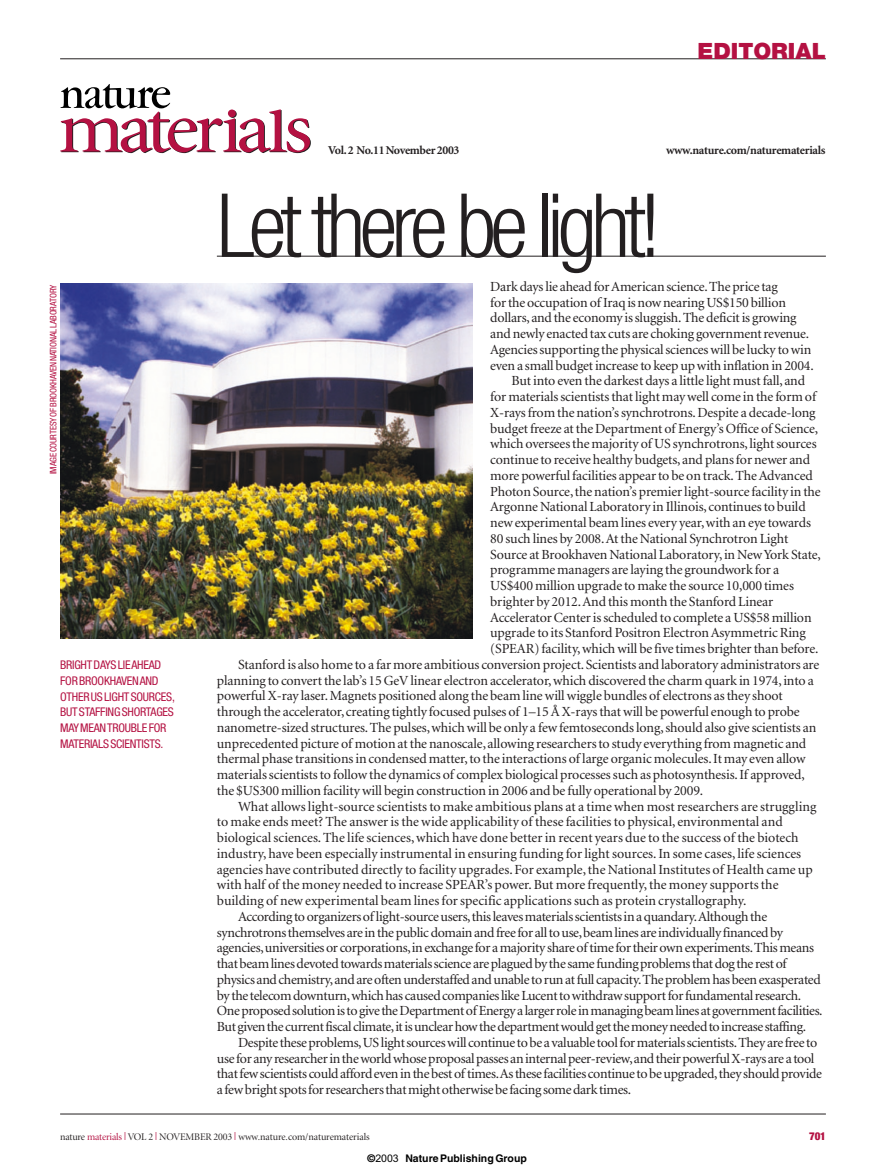
<style>
.page{position:relative;width:893px;height:1173px;background:#fff}
.page>*{position:absolute;margin:0;border:0;box-sizing:border-box;transform-origin:0 0}
.t1{font:300 condensed 88.5px "Helvetica Neue";letter-spacing:-.065em;color:#231f20}
.t2{font:900 22.5px "Helvetica Neue";color:#b41142}
.t3{font:13.95px "Minion";letter-spacing:-.01em;color:#231f20}
.t4{font:13.95px "Minion";letter-spacing:-.03em;color:#231f20}
.t5{font:condensed 12px/15.8px "Helvetica Neue";letter-spacing:-.02em;color:#b41142}
.t6{font:700 12px "Minion";letter-spacing:-.025em;color:#231f20}
.t7{font:900 condensed 10.8px "Helvetica Neue";color:#b41142}
.t8{font:700 10.5px "Helvetica";color:#000}
.t9{font:10.2px "Minion Display";letter-spacing:-.015em;color:#231f20}
.t10{font:condensed 9px "Helvetica Neue";letter-spacing:-.02em;color:#b41142}
.s1{color:#b41142}
.s2{font-family:"Minion";font-weight:700;font-size:12px;color:#b41142}
.s3{font-family:"Arial";font-weight:400}
</style>
<div class="page">
<hr style="left:60px;top:59px;width:765px;height:1px;background:#231f20">
<svg style="left:60px;top:84px;width:251px;height:69px"></svg>
<hr style="left:217px;top:256px;width:608px;height:1px;background:#231f20">
<img style="left:60px;top:284px;width:412px;height:355px">
<hr style="left:60px;top:1114px;width:765px;height:1px;background:#231f20">
<p class="t10" style="left:50px;top:474px;width:191px;rotate:-90deg">IMAGE COURTESY OF BROOKHAVEN NATIONAL LABORATORY</p>
<p class="t5" style="left:60px;top:658px;width:116px">BRIGHT DAYS LIE AHEAD<br>FOR BROOKHAVEN AND<br>OTHER US LIGHT SOURCES,<br>BUT STAFFING SHORTAGES<br>MAY MEAN TROUBLE FOR<br>MATERIALS SCIENTISTS.</p>
<h2 class="t2" style="left:697px;top:42px;width:130px">EDITORIAL</h2>
<p class="t6" style="left:328px;top:146px;width:133px">Vol.2 No.11 November 2003</p>
<p class="t6" style="left:666px;top:146px;width:161px">www.nature.com/naturematerials</p>
<h1 class="t1" style="left:217px;top:193px;width:445px">Let there be light!</h1>
<p class="t3" style="left:490px;top:281px;width:289px">Dark days lie ahead for American science.The price tag</p>
<p class="t3" style="left:490px;top:297px;width:297px">for the occupation of Iraq is now nearing US$150 billion</p>
<p class="t3" style="left:490px;top:312px;width:308px">dollars,and the economy is sluggish.The deficit is growing</p>
<p class="t3" style="left:490px;top:328px;width:320px">and newly enacted tax cuts are choking government revenue.</p>
<p class="t3" style="left:490px;top:344px;width:322px">Agencies supporting the physical sciences will be lucky to win</p>
<p class="t3" style="left:490px;top:360px;width:325px">even a small budget increase to keep up with inflation in 2004.</p>
<p class="t3" style="left:511px;top:375px;width:295px">But into even the darkest days a little light must fall,and</p>
<p class="t3" style="left:490px;top:391px;width:327px">for materials scientists that light may well come in the form of</p>
<p class="t3" style="left:490px;top:407px;width:327px">X-rays from the nation’s synchrotrons.Despite a decade-long</p>
<p class="t3" style="left:490px;top:423px;width:329px">budget freeze at the Department of Energy’s Office of Science,</p>
<p class="t3" style="left:490px;top:438px;width:328px">which oversees the majority of US synchrotrons,light sources</p>
<p class="t3" style="left:490px;top:454px;width:321px">continue to receive healthy budgets,and plans for newer and</p>
<p class="t3" style="left:490px;top:470px;width:324px">more powerful facilities appear to be on track.The Advanced</p>
<p class="t3" style="left:490px;top:486px;width:332px">Photon Source,the nation’s premier light-source facility in the</p>
<p class="t3" style="left:490px;top:501px;width:317px">Argonne National Laboratory in Illinois,continues to build</p>
<p class="t3" style="left:490px;top:517px;width:322px">new experimental beam lines every year,with an eye towards</p>
<p class="t3" style="left:490px;top:533px;width:300px">80 such lines by 2008.At the National Synchrotron Light</p>
<p class="t3" style="left:490px;top:549px;width:332px">Source at Brookhaven National Laboratory,in New York State,</p>
<p class="t3" style="left:490px;top:564px;width:290px">programme managers are laying the groundwork for a</p>
<p class="t3" style="left:490px;top:580px;width:305px">US$400 million upgrade to make the source 10,000 times</p>
<p class="t3" style="left:490px;top:596px;width:284px">brighter by 2012.And this month the Stanford Linear</p>
<p class="t3" style="left:490px;top:612px;width:323px">Accelerator Center is scheduled to complete a US$58 million</p>
<p class="t3" style="left:490px;top:627px;width:317px">upgrade to its Stanford Positron Electron Asymmetric Ring</p>
<p class="t3" style="left:490px;top:643px;width:330px">(SPEAR) facility,which will be five times brighter than before.</p>
<p class="t3" style="left:238px;top:659px;width:582px">Stanford is also home to a far more ambitious conversion project.Scientists and laboratory administrators are</p>
<p class="t3" style="left:217px;top:675px;width:598px">planning to convert the lab’s 15 GeV linear electron accelerator,which discovered the charm quark in 1974,into a</p>
<p class="t3" style="left:217px;top:690px;width:567px">powerful X-ray laser.Magnets positioned along the beam line will wiggle bundles of electrons as they shoot</p>
<p class="t3" style="left:217px;top:706px;width:584px">through the accelerator,creating tightly focused pulses of 1–15 Å X-rays that will be powerful enough to probe</p>
<p class="t3" style="left:217px;top:722px;width:601px">nanometre-sized structures.The pulses,which will be only a few femtoseconds long,should also give scientists an</p>
<p class="t3" style="left:217px;top:738px;width:591px">unprecedented picture of motion at the nanoscale,allowing researchers to study everything from magnetic and</p>
<p class="t3" style="left:217px;top:753px;width:590px">thermal phase transitions in condensed matter,to the interactions of large organic molecules.It may even allow</p>
<p class="t3" style="left:217px;top:769px;width:589px">materials scientists to follow the dynamics of complex biological processes such as photosynthesis.If approved,</p>
<p class="t3" style="left:217px;top:785px;width:488px">the $US300 million facility will begin construction in 2006 and be fully operational by 2009.</p>
<p class="t3" style="left:238px;top:801px;width:579px">What allows light-source scientists to make ambitious plans at a time when most researchers are struggling</p>
<p class="t3" style="left:217px;top:816px;width:567px">to make ends meet? The answer is the wide applicability of these facilities to physical, environmental and</p>
<p class="t3" style="left:217px;top:832px;width:583px">biological sciences. The life sciences, which have done better in recent years due to the success of the biotech</p>
<p class="t3" style="left:217px;top:848px;width:586px">industry, have been especially instrumental in ensuring funding for light sources. In some cases, life sciences</p>
<p class="t3" style="left:217px;top:864px;width:597px">agencies have contributed directly to facility upgrades. For example, the National Institutes of Health came up</p>
<p class="t3" style="left:217px;top:879px;width:563px">with half of the money needed to increase SPEAR’s power. But more frequently, the money supports the</p>
<p class="t3" style="left:217px;top:895px;width:531px">building of new experimental beam lines for specific applications such as protein crystallography.</p>
<p class="t3" style="left:238px;top:911px;width:530px">According to organizers of light-source users,this leaves materials scientists in a quandary.Although the</p>
<p class="t3" style="left:217px;top:927px;width:567px">synchrotrons themselves are in the public domain and free for all to use,beam lines are individually financed by</p>
<p class="t3" style="left:217px;top:942px;width:598px">agencies,universities or corporations,in exchange for a majority share of time for their own experiments.This means</p>
<p class="t3" style="left:217px;top:958px;width:571px">that beam lines devoted towards materials science are plagued by the same funding problems that dog the rest of</p>
<p class="t3" style="left:217px;top:974px;width:605px">physics and chemistry,and are often understaffed and unable to run at full capacity.The problem has been exasperated</p>
<p class="t3" style="left:217px;top:990px;width:586px">by the telecom downturn,which has caused companies like Lucent to withdraw support for fundamental research.</p>
<p class="t4" style="left:217px;top:1005px;width:607px">One proposed solution is to give the Department of Energy a larger role in managing beam lines at government facilities.</p>
<p class="t4" style="left:217px;top:1021px;width:591px">But given the current fiscal climate,it is unclear how the department would get the money needed to increase staffing.</p>
<p class="t3" style="left:238px;top:1037px;width:580px">Despite these problems,US light sources will continue to be a valuable tool for materials scientists.They are free to</p>
<p class="t3" style="left:217px;top:1053px;width:599px">use for any researcher in the world whose proposal passes an internal peer-review,and their powerful X-rays are a tool</p>
<p class="t3" style="left:217px;top:1068px;width:606px">that few scientists could afford even in the best of times.As these facilities continue to be upgraded,they should provide</p>
<p class="t3" style="left:217px;top:1084px;width:416px">a few bright spots for researchers that might otherwise be facing some dark times.</p>
<p class="t9" style="left:60px;top:1132px;width:311px">nature <span class="s1">materials</span> <span class="s2">|</span> VOL 2 <span class="s2">|</span> NOVEMBER 2003 <span class="s2">|</span> www.nature.com/naturematerials</p>
<p class="t7" style="left:809px;top:1132px;width:18px">701</p>
<p class="t8" style="left:367px;top:1152px;width:161px">© <span class="s3">2003</span> NaturePublishingGroup</p>
</div>
